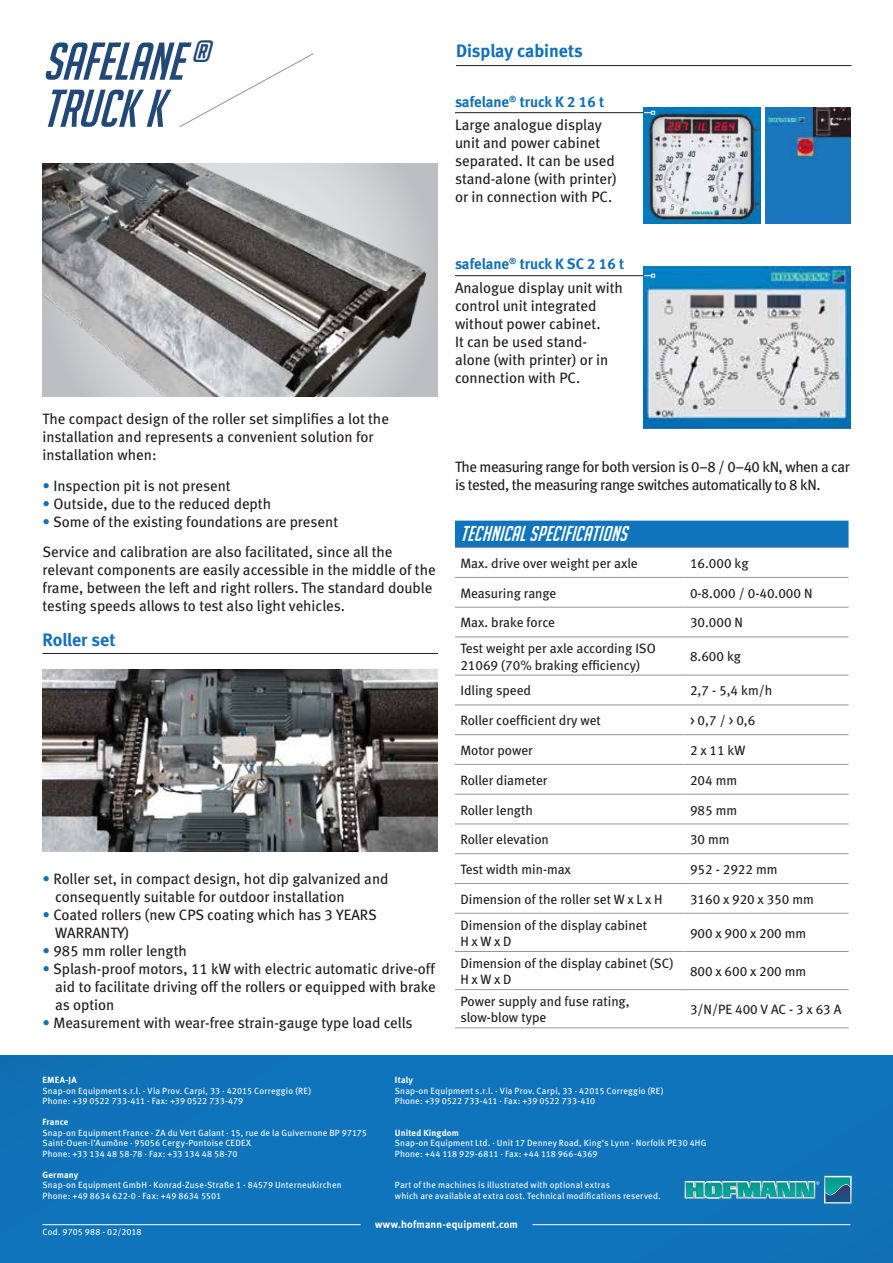
<style>
.page{position:relative;width:893px;height:1263px;background:#fff}
.page>*{position:absolute;margin:0;border:0;box-sizing:border-box;transform-origin:0 0}
.t1{font:italic 51.75px "Big Noodle Titling";color:#214876}
.t2{font:italic 21px "Big Noodle Titling";color:#fff}
.t3{font:18px "Meta Bold LF";letter-spacing:-.005em;color:#1271b9}
.t4{font:15px/18px "Meta Book LF";color:#231f20}
.t5{font:15px/18px "Meta Book LF";letter-spacing:-.03em;color:#231f20}
.t6{font:15px "Meta Bold LF";color:#1271b9}
.t7{font:13.5px/16.5px "Meta Book LF";color:#231f20}
.t8{font:10.5px "Meta Bold LF";letter-spacing:.015em;color:#fff}
.t9{font:9px "Meta Book LF";letter-spacing:.02em;color:#fff}
.t10{font:9px "Meta Bold LF";letter-spacing:.02em;color:#fff}
.s1{color:#1271b9}
</style>
<div class="page">
<div style="left:0;top:1056px;width:893px;height:207px;background:#1074bb"></div>
<svg style="left:685px;top:1176px;width:167px;height:27px"></svg>
<img style="left:826px;top:1185px;width:24px;height:17px">
<hr style="left:532px;top:1224px;width:318px;height:1px;background:#fff">
<hr style="left:43px;top:1224px;width:318px;height:1px;background:#fff">
<img style="left:765px;top:107px;width:85px;height:116px">
<img style="left:644px;top:266px;width:206px;height:162px">
<img style="left:644px;top:107px;width:116px;height:116px">
<img style="left:43px;top:669px;width:395px;height:183px">
<img style="left:43px;top:164px;width:395px;height:233px">
<svg style="left:179px;top:53px;width:135px;height:74px"></svg>
<hr style="left:455px;top:112px;width:189px;height:1px;background:#231f20">
<hr style="left:43px;top:653px;width:395px;height:1px;background:#231f20">
<hr style="left:456px;top:65px;width:395px;height:1px;background:#231f20">
<hr style="left:455px;top:275px;width:189px;height:1px;background:#231f20">
<svg style="left:644px;top:111px;width:11px;height:4px"></svg>
<svg style="left:644px;top:274px;width:11px;height:4px"></svg>
<div style="left:455px;top:521px;width:393px;height:26px;background:#1074bc"></div>
<hr style="left:455px;top:547px;width:230px;height:1px;background:#939598">
<hr style="left:685px;top:547px;width:163px;height:1px;background:#939598">
<hr style="left:455px;top:577px;width:230px;height:1px;background:#939598">
<hr style="left:685px;top:577px;width:163px;height:1px;background:#939598">
<hr style="left:455px;top:607px;width:230px;height:1px;background:#939598">
<hr style="left:685px;top:607px;width:163px;height:1px;background:#939598">
<hr style="left:455px;top:637px;width:230px;height:1px;background:#939598">
<hr style="left:685px;top:637px;width:163px;height:1px;background:#939598">
<hr style="left:455px;top:675px;width:230px;height:1px;background:#939598">
<hr style="left:685px;top:675px;width:163px;height:1px;background:#939598">
<hr style="left:455px;top:705px;width:230px;height:1px;background:#939598">
<hr style="left:685px;top:705px;width:163px;height:1px;background:#939598">
<hr style="left:455px;top:734px;width:230px;height:1px;background:#939598">
<hr style="left:685px;top:734px;width:163px;height:1px;background:#939598">
<hr style="left:455px;top:764px;width:230px;height:1px;background:#939598">
<hr style="left:685px;top:764px;width:163px;height:1px;background:#939598">
<hr style="left:455px;top:794px;width:230px;height:1px;background:#939598">
<hr style="left:685px;top:794px;width:163px;height:1px;background:#939598">
<hr style="left:455px;top:824px;width:230px;height:1px;background:#939598">
<hr style="left:685px;top:824px;width:163px;height:1px;background:#939598">
<hr style="left:455px;top:853px;width:230px;height:1px;background:#939598">
<hr style="left:685px;top:853px;width:163px;height:1px;background:#939598">
<hr style="left:455px;top:883px;width:230px;height:1px;background:#939598">
<hr style="left:685px;top:883px;width:163px;height:1px;background:#939598">
<hr style="left:455px;top:913px;width:230px;height:1px;background:#939598">
<hr style="left:685px;top:913px;width:163px;height:1px;background:#939598">
<hr style="left:455px;top:951px;width:230px;height:1px;background:#939598">
<hr style="left:685px;top:951px;width:163px;height:1px;background:#939598">
<hr style="left:455px;top:989px;width:230px;height:1px;background:#939598">
<hr style="left:685px;top:989px;width:163px;height:1px;background:#939598">
<hr style="left:455px;top:1027px;width:230px;height:1px;background:#939598">
<hr style="left:685px;top:1027px;width:163px;height:1px;background:#939598">
<p class="t1" style="left:43px;top:33px;width:177px">SAFELANE<sup>®</sup></p>
<p class="t1" style="left:43px;top:81px;width:138px">TRUCKK</p>
<p class="t3" style="left:456px;top:39px;width:128px">Display cabinets</p>
<p class="t6" style="left:455px;top:92px;width:151px">safelane<sup>®</sup> truck K 2 16 t</p>
<p class="t4" style="left:455px;top:115px;width:163px">Large analogue display unit and power cabinet separated. It can be used stand-alone (with printer) or in connection with PC.</p>
<p class="t4" style="left:43px;top:409px;width:348px">The compact design of the roller set simplifies a lot the installation and represents a convenient solution for installation when:</p>
<p class="t4" style="left:43px;top:476px;width:190px"><span class="s1">•</span> Inspection pit is not present</p>
<p class="t4" style="left:43px;top:494px;width:230px"><span class="s1">•</span> Outside, due to the reduced depth</p>
<p class="t4" style="left:43px;top:512px;width:297px"><span class="s1">•</span> Some of the existing foundations are present</p>
<p class="t4" style="left:43px;top:543px;width:395px">Service and calibration are also facilitated, since all the relevant components are easily accessible in the middle of the frame, between the left and right rollers. The standard double testing speeds allows to test also light vehicles.</p>
<p class="t3" style="left:43px;top:628px;width:74px">Roller set</p>
<p class="t4" style="left:55px;top:869px;width:335px;text-indent:-13px"><span class="s1">•</span> Roller set, in compact design, hot dip galvanized and consequently suitable for outdoor installation</p>
<p class="t4" style="left:55px;top:905px;width:323px;text-indent:-13px"><span class="s1">•</span> Coated rollers (new CPS coating which has 3 YEARS<br>WARRANTY)</p>
<p class="t4" style="left:43px;top:941px;width:146px"><span class="s1">•</span> 985 mm roller length</p>
<p class="t4" style="left:55px;top:959px;width:382px;text-align:justify;text-indent:-13px"><span class="s1">•</span> Splash-proof motors, 11 kW with electric automatic drive-off aid to facilitate driving off the rollers or equipped with brake as option</p>
<p class="t4" style="left:43px;top:1013px;width:372px"><span class="s1">•</span> Measurement with wear-free strain-gauge type load cells</p>
<p class="t6" style="left:455px;top:254px;width:171px">safelane<sup>®</sup> truck K SC 2 16 t</p>
<p class="t4" style="left:455px;top:278px;width:169px">Analogue display unit with control unit integrated without power cabinet.</p>
<p class="t4" style="left:455px;top:332px;width:155px">It can be used stand&shy;alone (with printer) or in connection with PC.</p>
<p class="t5" style="left:455px;top:458px;width:396px">The measuring range for both version is 0–8 / 0–40 kN, when a car is tested, the measuring range switches automatically to 8 kN.</p>
<p class="t2" style="left:460px;top:522px;width:174px">TECHNICALSPECIFICATIONS</p>
<p class="t7" style="left:460px;top:555px;width:179px">Max. drive over weight per axle</p>
<p class="t7" style="left:690px;top:555px;width:60px">16.000 kg</p>
<p class="t7" style="left:460px;top:584px;width:98px">Measuring range</p>
<p class="t7" style="left:690px;top:584px;width:124px">0-8.000 / 0-40.000 N</p>
<p class="t7" style="left:460px;top:614px;width:96px">Max. brake force</p>
<p class="t7" style="left:690px;top:614px;width:55px">30.000 N</p>
<p class="t7" style="left:460px;top:640px;width:197px">Test weight per axle according ISO<br>21069 (70% braking efficiency)</p>
<p class="t7" style="left:690px;top:648px;width:52px">8.600 kg</p>
<p class="t7" style="left:460px;top:682px;width:72px">Idling speed</p>
<p class="t7" style="left:690px;top:682px;width:84px">2,7 - 5,4 km/h</p>
<p class="t7" style="left:460px;top:712px;width:142px">Roller coefficient dry wet</p>
<p class="t7" style="left:690px;top:712px;width:67px">&gt; 0,7 / &gt; 0,6</p>
<p class="t7" style="left:460px;top:742px;width:74px">Motor power</p>
<p class="t7" style="left:690px;top:742px;width:57px">2 x 11 kW</p>
<p class="t7" style="left:460px;top:771px;width:89px">Roller diameter</p>
<p class="t7" style="left:690px;top:771px;width:49px">204 mm</p>
<p class="t7" style="left:460px;top:801px;width:74px">Roller length</p>
<p class="t7" style="left:690px;top:801px;width:49px">985 mm</p>
<p class="t7" style="left:460px;top:831px;width:90px">Roller elevation</p>
<p class="t7" style="left:690px;top:831px;width:41px">30 mm</p>
<p class="t7" style="left:460px;top:861px;width:112px">Test width min-max</p>
<p class="t7" style="left:690px;top:861px;width:89px">952 - 2922 mm</p>
<p class="t7" style="left:460px;top:890px;width:204px">Dimension of the roller set W x L x H</p>
<p class="t7" style="left:690px;top:890px;width:125px">3160 x 920 x 350 mm</p>
<p class="t7" style="left:460px;top:916px;width:188px">Dimension of the display cabinet</p>
<p class="t7" style="left:460px;top:933px;width:53px">H x W x D</p>
<p class="t7" style="left:690px;top:924px;width:118px">900 x 900 x 200 mm</p>
<p class="t7" style="left:460px;top:954px;width:215px">Dimension of the display cabinet (SC)<br>H x W x D</p>
<p class="t7" style="left:690px;top:963px;width:118px">800 x 600 x 200 mm</p>
<p class="t7" style="left:460px;top:993px;width:171px">Power supply and fuse rating,</p>
<p class="t7" style="left:460px;top:1009px;width:87px">slow-blow type</p>
<p class="t7" style="left:690px;top:1001px;width:153px">3/N/PE 400 V AC - 3 x 63 A</p>
<p class="t10" style="left:43px;top:1074px;width:36px">EMEA-JA</p>
<p class="t9" style="left:43px;top:1085px;width:270px">Snap-on Equipment s.r.l. · Via Prov. Carpi, 33 · 42015 Correggio (RE)</p>
<p class="t9" style="left:43px;top:1095px;width:202px">Phone: +39 0522 733-411 · Fax: +39 0522 733-479</p>
<p class="t10" style="left:43px;top:1116px;width:27px">France</p>
<p class="t9" style="left:43px;top:1127px;width:326px">Snap-on Equipment France · ZA du Vert Galant · 15, rue de la Guivernone BP 97175</p>
<p class="t9" style="left:43px;top:1137px;width:210px">Saint-Ouen-l’Aumône · 95056 Cergy-Pontoise CEDEX</p>
<p class="t9" style="left:43px;top:1148px;width:197px">Phone: +33 134 48 58-78 · Fax: +33 134 48 58-70</p>
<p class="t10" style="left:43px;top:1169px;width:37px">Germany</p>
<p class="t9" style="left:43px;top:1179px;width:301px">Snap-on Equipment GmbH · Konrad-Zuse-Straße 1 · 84579 Unterneukirchen</p>
<p class="t9" style="left:43px;top:1190px;width:180px">Phone: +49 8634 622-0 · Fax: +49 8634 5501</p>
<p class="t9" style="left:43px;top:1226px;width:101px">Cod. 9705 988 - 02/2018</p>
<p class="t10" style="left:395px;top:1074px;width:20px">Italy</p>
<p class="t9" style="left:395px;top:1085px;width:270px">Snap-on Equipment s.r.l. · Via Prov. Carpi, 33 · 42015 Correggio (RE)</p>
<p class="t9" style="left:395px;top:1095px;width:202px">Phone: +39 0522 733-411 · Fax: +39 0522 733-410</p>
<p class="t10" style="left:395px;top:1127px;width:66px">United Kingdom</p>
<p class="t9" style="left:395px;top:1137px;width:313px">Snap-on Equipment Ltd. · Unit 17 Denney Road, King‘s Lynn · Norfolk PE30 4HG</p>
<p class="t9" style="left:395px;top:1148px;width:204px">Phone: +44 118 929-6811 · Fax: +44 118 966-4369</p>
<p class="t9" style="left:395px;top:1179px;width:217px">Part of the machines is illustrated with optional extras</p>
<p class="t9" style="left:395px;top:1190px;width:267px">which are available at extra cost. Technical modifications reserved.</p>
<p class="t8" style="left:375px;top:1218px;width:144px">www.hofmann-equipment.com</p>
</div>
